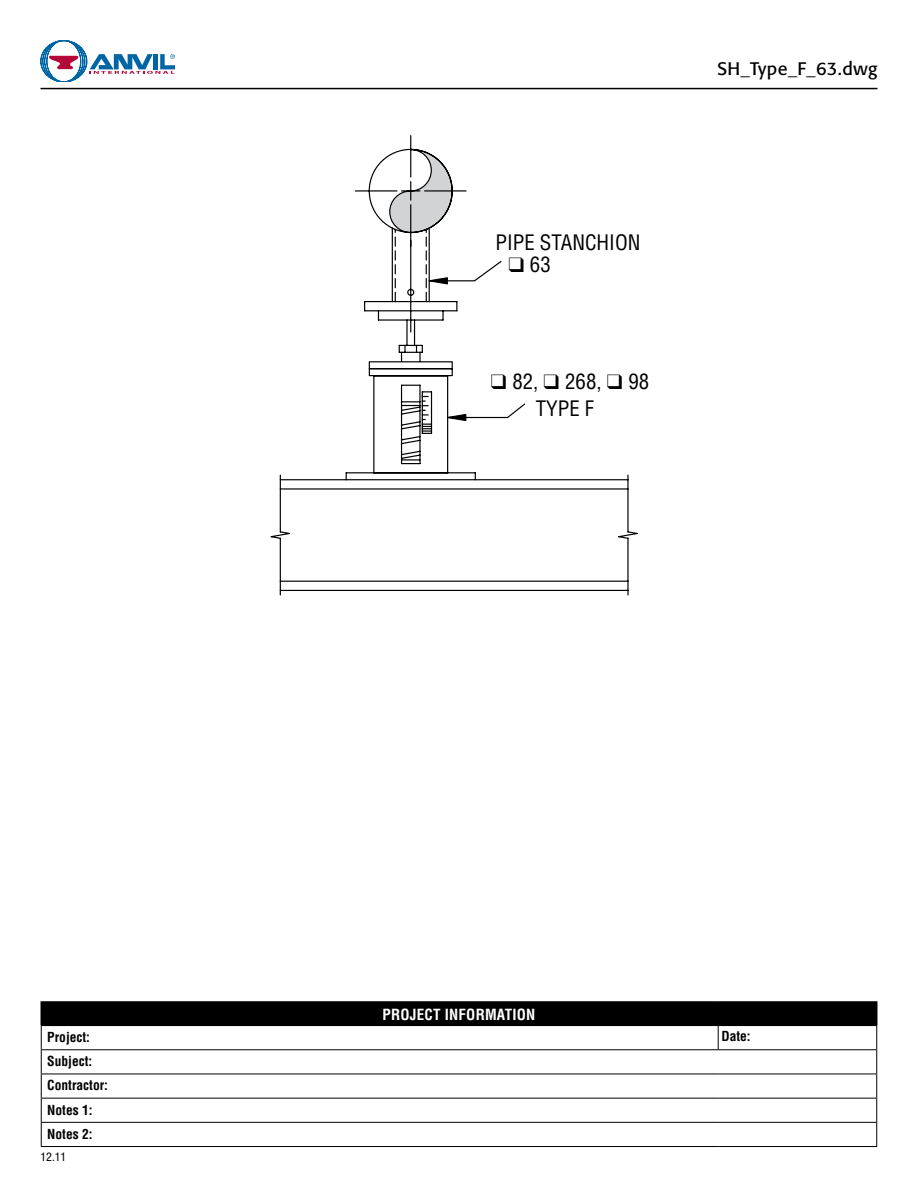
<style>
.page{position:relative;width:918px;height:1188px;background:#fff}
.page>*{position:absolute;margin:0;border:0;box-sizing:border-box;transform-origin:0 0}
.t1{font:condensed 20.85px/26.8px "Helvetica";color:#000;text-align:center}
.t2{font:18px "Formata";letter-spacing:.025em;color:#000}
.t3{font:700 condensed 15px "Helvetica";letter-spacing:.015em;color:#fff}
.t4{font:700 condensed 13.5px/24.2px "Helvetica";color:#000}
.t5{font:condensed 12px "Helvetica Neue";color:#000}
</style>
<div class="page">
<div style="left:41px;top:1002px;width:836px;height:24px;background:#000"></div>
<hr style="left:40px;top:1001px;width:678px;height:2px;background:#000">
<hr style="left:40px;top:1003px;width:2px;height:22px;background:#000">
<hr style="left:718px;top:1001px;width:160px;height:2px;background:#000">
<hr style="left:876px;top:1003px;width:2px;height:22px;background:#000">
<svg style="left:718px;top:1026px;width:1px;height:23px"></svg>
<hr style="left:41px;top:1049px;width:677px;height:1px;background:#000">
<hr style="left:718px;top:1049px;width:159px;height:1px;background:#000">
<hr style="left:41px;top:1074px;width:677px;height:1px;background:#000">
<hr style="left:718px;top:1074px;width:159px;height:1px;background:#000">
<svg style="left:876px;top:1026px;width:1px;height:120px"></svg>
<hr style="left:41px;top:1098px;width:677px;height:1px;background:#000">
<hr style="left:718px;top:1098px;width:159px;height:1px;background:#000">
<hr style="left:41px;top:1122px;width:677px;height:1px;background:#000">
<svg style="left:41px;top:1026px;width:1px;height:120px"></svg>
<hr style="left:718px;top:1122px;width:159px;height:1px;background:#000">
<hr style="left:41px;top:1146px;width:677px;height:1px;background:#000">
<hr style="left:718px;top:1146px;width:159px;height:1px;background:#000">
<svg style="left:40px;top:40px;width:135px;height:42px"></svg>
<hr style="left:40px;top:88px;width:838px;height:1px;background:#000">
<svg style="left:271px;top:135px;width:367px;height:461px"></svg>
<h1 class="t1" style="left:495px;top:228px;width:147px">PIPE STANCHION</h1>
<h1 class="t1" style="left:508px;top:251px;width:44px">❑ 63</h1>
<h1 class="t1" style="left:491px;top:368px;width:160px">❑ 82, ❑ 268, ❑ 98<br>TYPE F</h1>
<h2 class="t2" style="left:717px;top:57px;width:162px">SH_Type_F_63.dwg</h2>
<p class="t3" style="left:383px;top:1005px;width:154px">PROJECT INFORMATION</p>
<p class="t4" style="left:47px;top:1025px;width:44px">Project:</p>
<p class="t4" style="left:721px;top:1024px;width:31px">Date:</p>
<p class="t4" style="left:47px;top:1049px;width:62px">Subject:<br>Contractor:<br>Notes 1:<br>Notes 2:</p>
<p class="t5" style="left:40px;top:1150px;width:27px">12.11</p>
</div>
